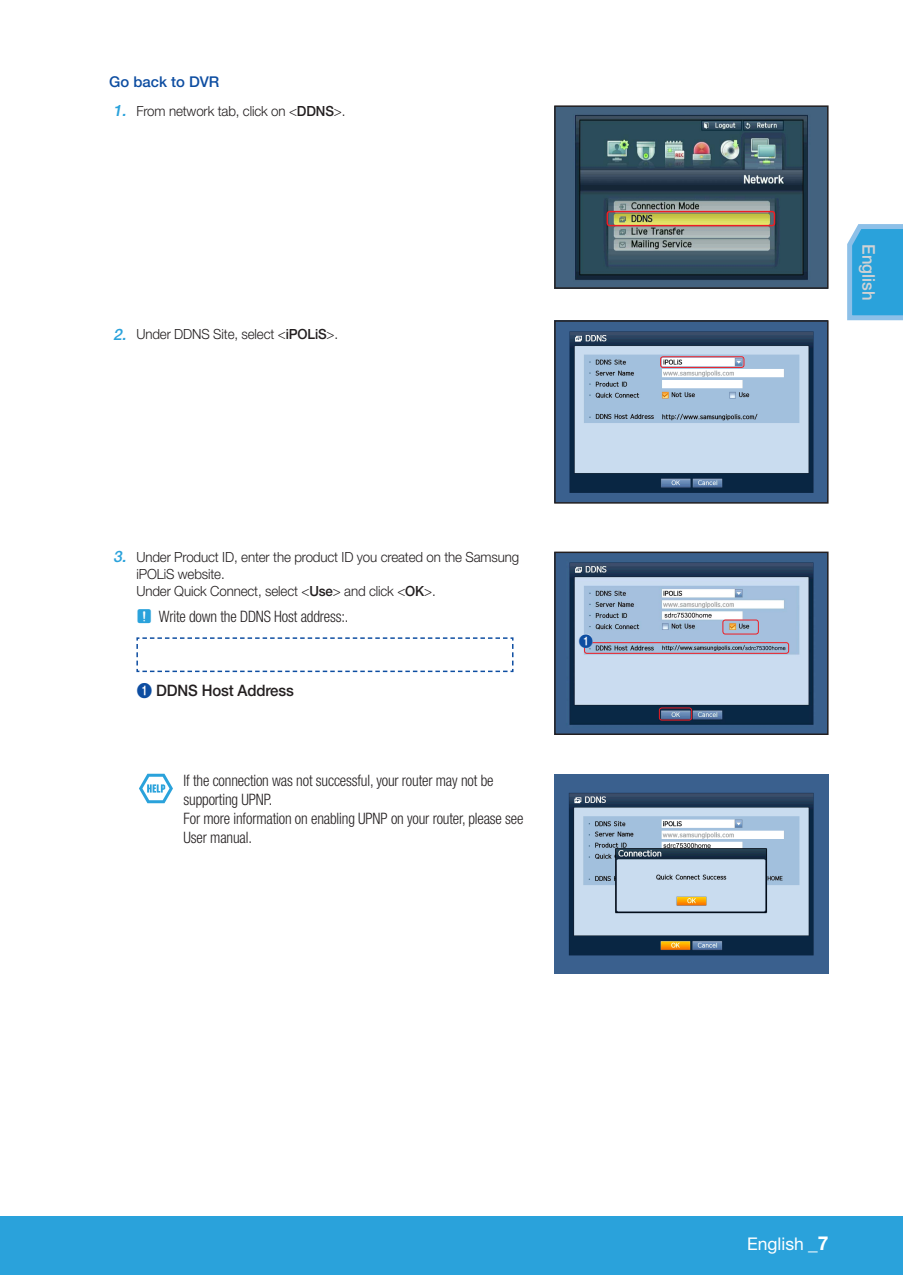
<style>
.page{position:relative;width:903px;height:1275px;background:#fff}
.page>*{position:absolute;margin:0;border:0;box-sizing:border-box;transform-origin:0 0}
.t1{font:17.5px "Helvetica Neue cp";color:#fff}
.t2{font:500 17.5px "Helvetica Neue cp";color:#d1d2d4;scale:.95 1}
.t3{font:300 condensed 15.75px/18.9px "Helvetica Neue cp";letter-spacing:-.01em;color:#231f20;scale:.95 1}
.t4{font:500 15.75px "Helvetica Neue cp";letter-spacing:-.01em;color:#231f20;scale:.95 1}
.t5{font:500 14.88px "Helvetica Neue cp";color:#0d4da1}
.t6{font:300 14px/16.8px "Helvetica Neue cp";letter-spacing:-.01em;color:#231f20;scale:.95 1}
.t7{font:14px "Numberblackfilled";color:#0d4da1}
.s1{font-weight:500;font-style:italic;font-size:15.75px;color:#2aa2db}
.s2{font-weight:500}
.s3{font-family:"CP Icon 2";font-weight:400;font-stretch:normal;color:#2aa2db}
.s4{font-family:"Numberblackfilled";font-weight:400;color:#0d4da1}
.s5{font-weight:700;font-size:19.25px}
</style>
<div class="page">
<div style="left:0;top:1216px;width:903px;height:59px;background:#2aa2db"></div>
<svg style="left:847px;top:224px;width:56px;height:97px;background:#42aade"></svg>
<svg style="left:136px;top:637px;width:378px;height:36px"></svg>
<svg style="left:139px;top:774px;width:34px;height:29px"></svg>
<img style="left:556px;top:107px;width:270px;height:180px">
<div style="left:554px;top:105px;width:274px;height:184px;border:1px solid #231f20"></div>
<div style="left:606px;top:211px;width:169px;height:15px;border:1px solid #ee1d23;border-radius:2px"></div>
<img style="left:556px;top:322px;width:270px;height:180px">
<div style="left:554px;top:320px;width:274px;height:184px;border:1px solid #231f20"></div>
<div style="left:660px;top:356px;width:84px;height:12px;border:1px solid #ee1d23;border-radius:2px"></div>
<img style="left:556px;top:554px;width:270px;height:179px">
<div style="left:554px;top:552px;width:274px;height:183px;border:1px solid #231f20"></div>
<div style="left:584px;top:642px;width:205px;height:12px;border:1px solid #ee1d23;border-radius:2px"></div>
<div style="left:579px;top:634px;width:14px;height:13px;background:#fff;border-radius:50%"></div>
<div style="left:722px;top:619px;width:37px;height:15px;border:1px solid #ee1d23;border-radius:2px"></div>
<div style="left:659px;top:707px;width:33px;height:14px;border:1px solid #ee1d23;border-radius:2px"></div>
<img style="left:554px;top:775px;width:274px;height:198px">
<p class="t5" style="left:109px;top:73px;width:112px">Go back to DVR</p>
<p class="t6" style="left:113px;top:102px;width:246px"><span class="s1">1.</span> From network tab, click on &lt;<span class="s2">DDNS</span>&gt;.</p>
<p class="t6" style="left:113px;top:326px;width:238px"><span class="s1">2.</span> Under DDNS Site, select &lt;<span class="s2">iPOLiS</span>&gt;.</p>
<p class="t6" style="left:136px;top:549px;width:404px;text-indent:-23px"><span class="s1">3.</span> Under Product ID, enter the product ID you created on the Samsung iPOLiS website.<br>Under Quick Connect, select &lt;<span class="s2">Use</span>&gt; and click &lt;<span class="s2">OK</span>&gt;.</p>
<p class="t3" style="left:136px;top:607px;width:225px"><span class="s3">J</span> Write down the DDNS Host address:.</p>
<p class="t4" style="left:136px;top:681px;width:167px"><span class="s4">1</span> DDNS Host Address</p>
<p class="t3" style="left:184px;top:771px;width:359px">If the connection was not successful, your router may not be supporting UPNP.<br>For more information on enabling UPNP on your router, please see User manual.</p>
<p class="t7" style="left:578px;top:634px;width:16px">1</p>
<p class="t2" style="left:879px;top:244px;width:61px;rotate:90deg">English</p>
<p class="t1" style="left:747px;top:1234px;width:83px">English <span class="s5">_7</span></p>
</div>
